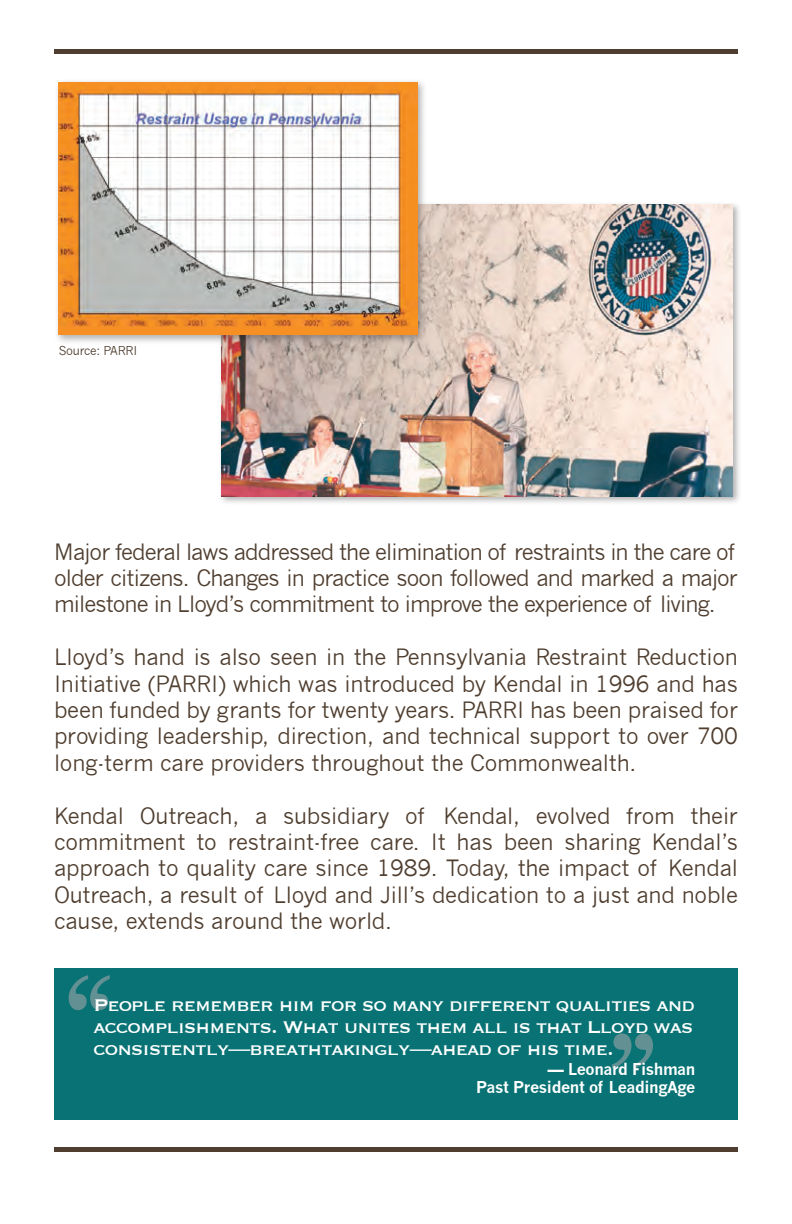
<style>
.page{position:relative;width:792px;height:1224px;background:#fff}
.page>*{position:absolute;margin:0;border:0;box-sizing:border-box;transform-origin:0 0}
.t1{font:22px/26.4px "News Gothic";letter-spacing:-.04em;color:#4f3e2f;text-align:justify}
.t2{font:22px/22px "Copperplate";letter-spacing:-.04em;color:#fff;text-align:justify}
.t3{font:700 16px/18px "News Gothic";letter-spacing:-.025em;color:#fff;text-align:right}
.t4{font:12px "News Gothic";letter-spacing:-.02em;color:#4f3e2f}
</style>
<div class="page">
<hr style="left:54px;top:50px;width:684px;height:4px;background:#4f3e2f">
<hr style="left:54px;top:1148px;width:684px;height:4px;background:#4f3e2f">
<div style="left:54px;top:968px;width:684px;height:151px;background:#087274"></div>
<svg style="left:69px;top:975px;width:41px;height:35px"></svg>
<svg style="left:612px;top:1033px;width:41px;height:35px"></svg>
<div style="left:218px;top:201px;width:524px;height:304px;background:#231f20;opacity:.35"></div>
<img style="left:222px;top:205px;width:510px;height:291px">
<div style="left:54px;top:79px;width:373px;height:266px;background:#231f20;opacity:.35"></div>
<img style="left:58px;top:82px;width:359px;height:253px">
<p class="t4" style="left:59px;top:344px;width:80px">Source: PARRI</p>
<p class="t1" style="left:54px;top:539px;width:685px;text-align:left">Major federal laws addressed the elimination of restraints in the care of older citizens. Changes in practice soon followed and marked a major milestone in Lloyd’s commitment to improve the experience of living.</p>
<p class="t1" style="left:54px;top:644px;width:686px">Lloyd’s hand is also seen in the Pennsylvania Restraint Reduction Initiative (PARRI) which was introduced by Kendal in 1996 and has been funded by grants for twenty years. PARRI has been praised for providing leadership, direction, and technical support to over 700 long-term care providers throughout the Commonwealth.</p>
<p class="t1" style="left:54px;top:803px;width:686px">Kendal Outreach, a subsidiary of Kendal, evolved from their commitment to restraint-free care. It has been sharing Kendal’s approach to quality care since 1989. Today, the impact of Kendal Outreach, a result of Lloyd and Jill’s dedication to a just and noble cause, extends around the world.</p>
<p class="t2" style="left:94px;top:992px;width:603px">People remember him for so many different qualities and accomplishments. What unites them all is that Lloyd was consistently—breathtakingly—ahead of his time.</p>
<p class="t3" style="left:476px;top:1059px;width:221px">— Leonard Fishman<br>Past President of LeadingAge</p>
</div>
